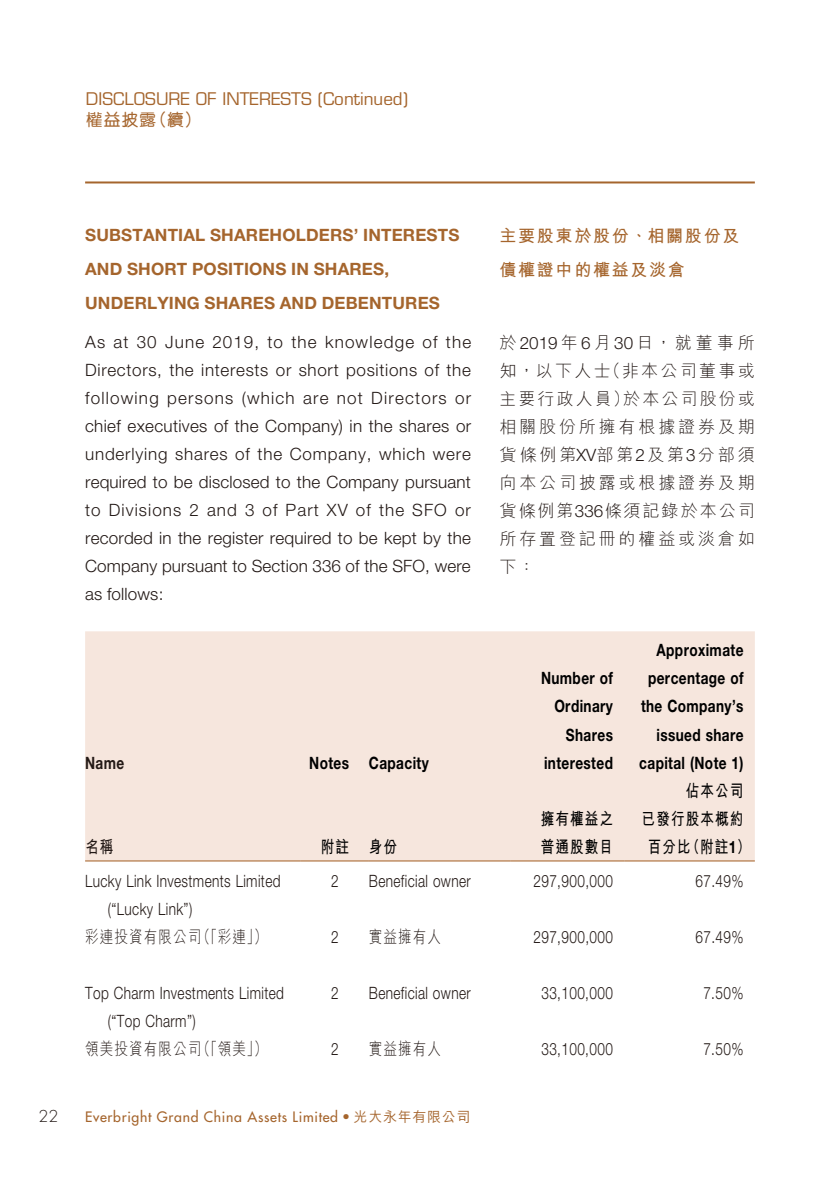
<style>
.page{position:relative;width:840px;height:1191px;background:#fff}
.page>*{position:absolute;margin:0;border:0;box-sizing:border-box;transform-origin:0 0}
.t1{font:300 17px/28px "Helvetica Neue LT Std";letter-spacing:.03em;color:#231916;text-align:justify}
.t2{font:300 17px/28px "Helvetica Neue LT Std";letter-spacing:.03em;color:#231916;scale:.8 1}
.t3{font:300 17px/28px "M Hei HK";letter-spacing:.12em;color:#231916;text-align:justify}
.t4{font:700 17px/28px "Helvetica Neue LT Std";letter-spacing:.03em;color:#000;text-align:right;scale:.8 1}
.t5{font:700 17px/34px "Helvetica Neue LT Std";letter-spacing:.01em;color:#a5652d}
.t6{font:700 17px/28px "M Hei HK";letter-spacing:.08em;color:#000;scale:.8 1}
.t7{font:17px "Eurostile LT Std";color:#a5652d}
.t8{font:300 17px "M Hei HK";letter-spacing:.08em;color:#231916;scale:.8 1}
.t9{font:700 17px/34px "M Hei HK";letter-spacing:.1em;color:#a5652d}
.t10{font:300 17px "M Hei HK";letter-spacing:.12em;color:#231916;scale:.8 1}
.t11{font:500 17px "M Yuen HK";color:#a5652d}
.t12{font:700 17px "Helvetica Neue LT Std";color:#231916;scale:.8 1}
.t13{font:700 17px "M Hei HK";color:#231916;scale:.8 1}
.t14{font:300 16px "Futura Std";color:#231916}
.t15{font:500 14px "Futura Std";letter-spacing:.05em;color:#a5652d}
.s1{font-family:"Helvetica Neue LT Std"}
.s2{font-family:"M Hei HK"}
</style>
<div class="page">
<hr style="left:85px;top:181px;width:669px;height:2px;background:#a5652d">
<div style="left:85px;top:631px;width:669px;height:229px;background:#f6e6dd"></div>
<hr style="left:85px;top:860px;width:215px;height:1px;background:#a5652d">
<hr style="left:300px;top:860px;width:69px;height:1px;background:#a5652d">
<hr style="left:369px;top:860px;width:141px;height:1px;background:#a5652d">
<hr style="left:510px;top:860px;width:114px;height:1px;background:#a5652d">
<hr style="left:624px;top:860px;width:130px;height:1px;background:#a5652d">
<p class="t7" style="left:86px;top:88px;width:323px">DISCLOSURE OF INTERESTS (Continued)</p>
<p class="t11" style="left:86px;top:111px;width:117px">權益披露（續）</p>
<p class="t5" style="left:85px;top:217px;width:375px">SUBSTANTIAL SHAREHOLDERS’ INTERESTS<br>AND SHORT POSITIONS IN SHARES,<br>UNDERLYING SHARES AND DEBENTURES</p>
<p class="t1" style="left:85px;top:328px;width:387px">As at 30 June 2019, to the knowledge of the Directors, the interests or short positions of the following persons (which are not Directors or chief executives of the Company) in the shares or underlying shares of the Company, which were required to be disclosed to the Company pursuant to Divisions 2 and 3 of Part XV of the SFO or recorded in the register required to be kept by the Company pursuant to Section 336 of the SFO, were as follows:</p>
<p class="t12" style="left:85px;top:752px;width:50px">Name</p>
<p class="t4" style="left:309px;top:748px;width:151px">Notes Capacity</p>
<p class="t13" style="left:85px;top:834px;width:37px">名稱</p>
<p class="t6" style="left:320px;top:831px;width:97px">附註 身份</p>
<p class="t9" style="left:499px;top:217px;width:241px">主要股東於股份、相關股份及債權證中的權益及淡倉</p>
<p class="t3" style="left:499px;top:329px;width:257px">於<span class="s1">2019</span>年<span class="s1">6</span>月<span class="s1">30</span>日，就董事所知，以下人士（非本公司董事或主要行政人員）於本公司股份或相關股份所擁有根據證券及期貨條例第<span class="s1">XV</span>部第<span class="s1">2</span>及第<span class="s1">3</span>分部須向本公司披露或根據證券及期貨條例第<span class="s1">336</span>條須記錄於本公司所存置登記冊的權益或淡倉如下：</p>
<p class="t4" style="left:540px;top:664px;width:91px">Number of<br>Ordinary<br>Shares interested</p>
<p class="t6" style="left:540px;top:803px;width:92px">擁有權益之普通股數目</p>
<p class="t4" style="left:639px;top:636px;width:132px">Approximate percentage of the Company’s issued share capital (Note 1)</p>
<p class="t6" style="left:685px;top:775px;width:73px">佔本公司</p>
<p class="t6" style="left:641px;top:803px;width:128px">已發行股本概約</p>
<p class="t6" style="left:647px;top:831px;width:129px">百分比（附註<span class="s1">1</span>）</p>
<p class="t2" style="left:108px;top:866px;width:217px;text-indent:-23px">Lucky Link Investments Limited (“Lucky Link”)</p>
<p class="t2" style="left:331px;top:866px;width:11px">2</p>
<p class="t2" style="left:368px;top:866px;width:129px">Beneficial owner</p>
<p class="t2" style="left:533px;top:866px;width:101px">297,900,000</p>
<p class="t2" style="left:695px;top:866px;width:62px">67.49%</p>
<p class="t8" style="left:85px;top:928px;width:229px">彩連投資有限公司（「彩連」）</p>
<p class="t2" style="left:331px;top:923px;width:11px">2</p>
<p class="t10" style="left:368px;top:928px;width:92px">實益擁有人</p>
<p class="t2" style="left:533px;top:923px;width:101px">297,900,000</p>
<p class="t2" style="left:695px;top:923px;width:62px">67.49%</p>
<p class="t2" style="left:108px;top:978px;width:222px;text-indent:-23px">Top Charm Investments Limited (“Top Charm”)</p>
<p class="t2" style="left:331px;top:978px;width:11px">2</p>
<p class="t2" style="left:368px;top:978px;width:129px">Beneficial owner</p>
<p class="t2" style="left:541px;top:978px;width:91px">33,100,000</p>
<p class="t2" style="left:703px;top:978px;width:52px">7.50%</p>
<p class="t8" style="left:85px;top:1040px;width:229px">領美投資有限公司（「領美」）</p>
<p class="t2" style="left:331px;top:1035px;width:11px">2</p>
<p class="t10" style="left:368px;top:1040px;width:92px">實益擁有人</p>
<p class="t2" style="left:541px;top:1035px;width:91px">33,100,000</p>
<p class="t2" style="left:703px;top:1035px;width:52px">7.50%</p>
<p class="t14" style="left:39px;top:1106px;width:21px">22</p>
<p class="t15" style="left:85px;top:1107px;width:387px">Everbright Grand China Assets Limited <span class="s2">• 光大永年有限公司</span></p>
</div>
